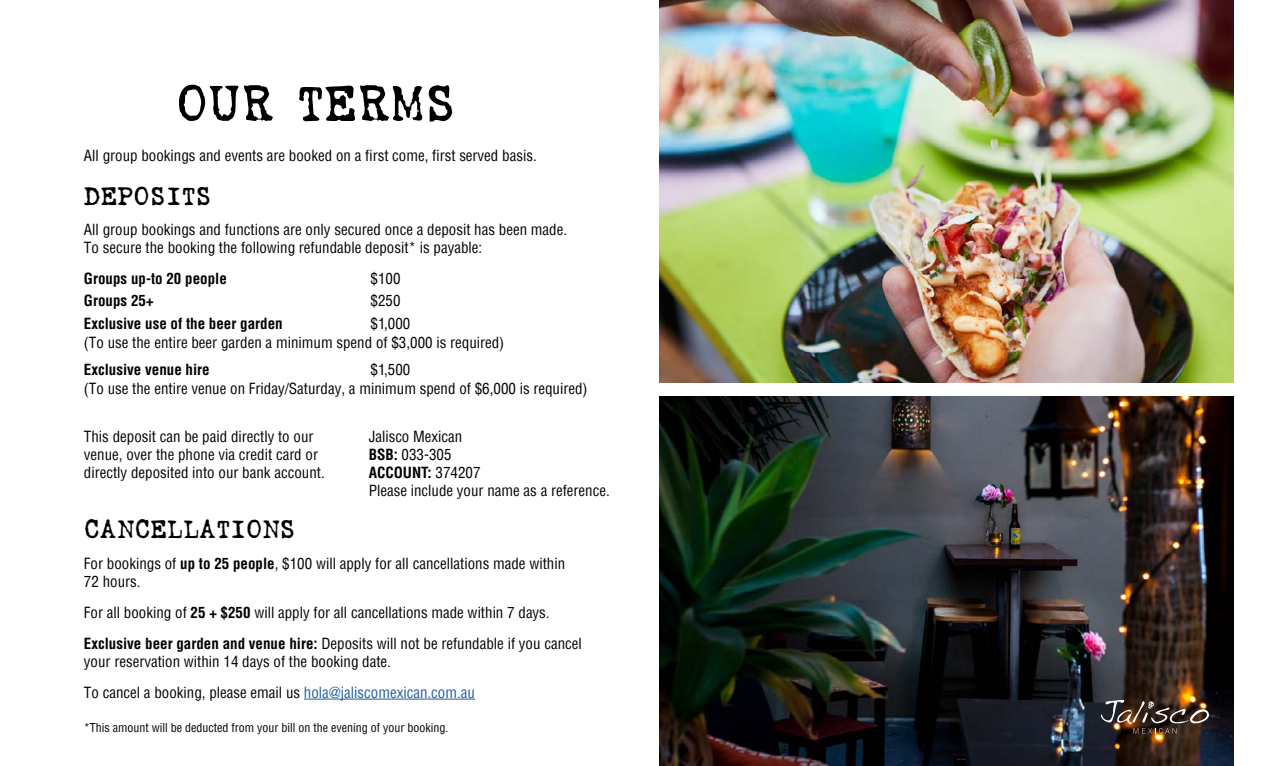
<style>
.page{position:relative;width:1263px;height:766px;background:#fff}
.page>*{position:absolute;margin:0;border:0;box-sizing:border-box;transform-origin:0 0}
.t1{font:50.25px "Love Letter TW";color:#000}
.t2{font:25.5px "Love Letter TW";color:#000}
.t3{font:condensed 15px/18px "Helvetica";color:#000}
.t4{font:700 condensed 15px "Helvetica";color:#000}
.t5{font:condensed 12px "Helvetica";color:#000}
.s1{font-weight:700}
.s2{color:#215e9e}
.s3{font-weight:400}
</style>
<div class="page">
<hr style="left:304px;top:698px;width:171px;height:1px;background:#215e9e">
<img style="left:660px;top:0;width:573px;height:383px">
<img style="left:660px;top:396px;width:573px;height:369px">
<img style="left:1101px;top:699px;width:108px;height:34px">
<p class="t1" style="left:176px;top:81px;width:282px">OUR TERMS</p>
<p class="t3" style="left:84px;top:146px;width:454px">All group bookings and events are booked on a first come, first served basis.</p>
<p class="t2" style="left:84px;top:184px;width:129px">DEPOSITS</p>
<p class="t3" style="left:84px;top:220px;width:485px">All group bookings and functions are only secured once a deposit has been made.<br>To secure the booking the following refundable deposit* is payable:</p>
<p class="t4" style="left:84px;top:269px;width:144px">Groups up-to 20 people</p>
<p class="t3" style="left:370px;top:269px;width:31px">$100</p>
<p class="t4" style="left:84px;top:291px;width:71px">Groups 25+</p>
<p class="t3" style="left:370px;top:291px;width:32px">$250</p>
<p class="t4" style="left:84px;top:313px;width:200px">Exclusive use of the beer garden</p>
<p class="t3" style="left:370px;top:314px;width:41px">$1,000</p>
<p class="t3" style="left:84px;top:333px;width:422px">(To use the entire beer garden a minimum spend of $3,000 is required)</p>
<p class="t4" style="left:84px;top:359px;width:127px">Exclusive venue hire</p>
<p class="t3" style="left:370px;top:360px;width:41px">$1,500</p>
<p class="t3" style="left:84px;top:379px;width:505px">(To use the entire venue on Friday/Saturday, a minimum spend of $6,000 is required)</p>
<p class="t3" style="left:84px;top:427px;width:242px">This deposit can be paid directly to our venue, over the phone via credit card or directly deposited into our bank account.</p>
<p class="t2" style="left:84px;top:518px;width:213px">CANCELLATIONS</p>
<p class="t3" style="left:84px;top:554px;width:483px">For bookings of <span class="s1">up to 25 people</span>, $100 will apply for all cancellations made within<br>72 hours.</p>
<p class="t3" style="left:84px;top:603px;width:467px">For all booking of <span class="s1">25 + $250</span> will apply for all cancellations made within 7 days.</p>
<p class="t3" style="left:84px;top:634px;width:499px"><span class="s1">Exclusive beer garden and venue hire:</span> Deposits will not be refundable if you cancel your reservation within 14 days of the booking date.</p>
<p class="t3" style="left:84px;top:682px;width:392px">To cancel a booking, please email us <span class="s2">hola@jaliscomexican.com.au</span></p>
<p class="t5" style="left:84px;top:719px;width:366px">*This amount will be deducted from your bill on the evening of your booking.</p>
<p class="t3" style="left:369px;top:427px;width:95px">Jalisco Mexican<br><span class="s1">BSB:</span> 033-305</p>
<p class="t4" style="left:369px;top:463px;width:113px">ACCOUNT: <span class="s3">374207</span></p>
<p class="t3" style="left:369px;top:481px;width:243px">Please include your name as a reference.</p>
</div>
